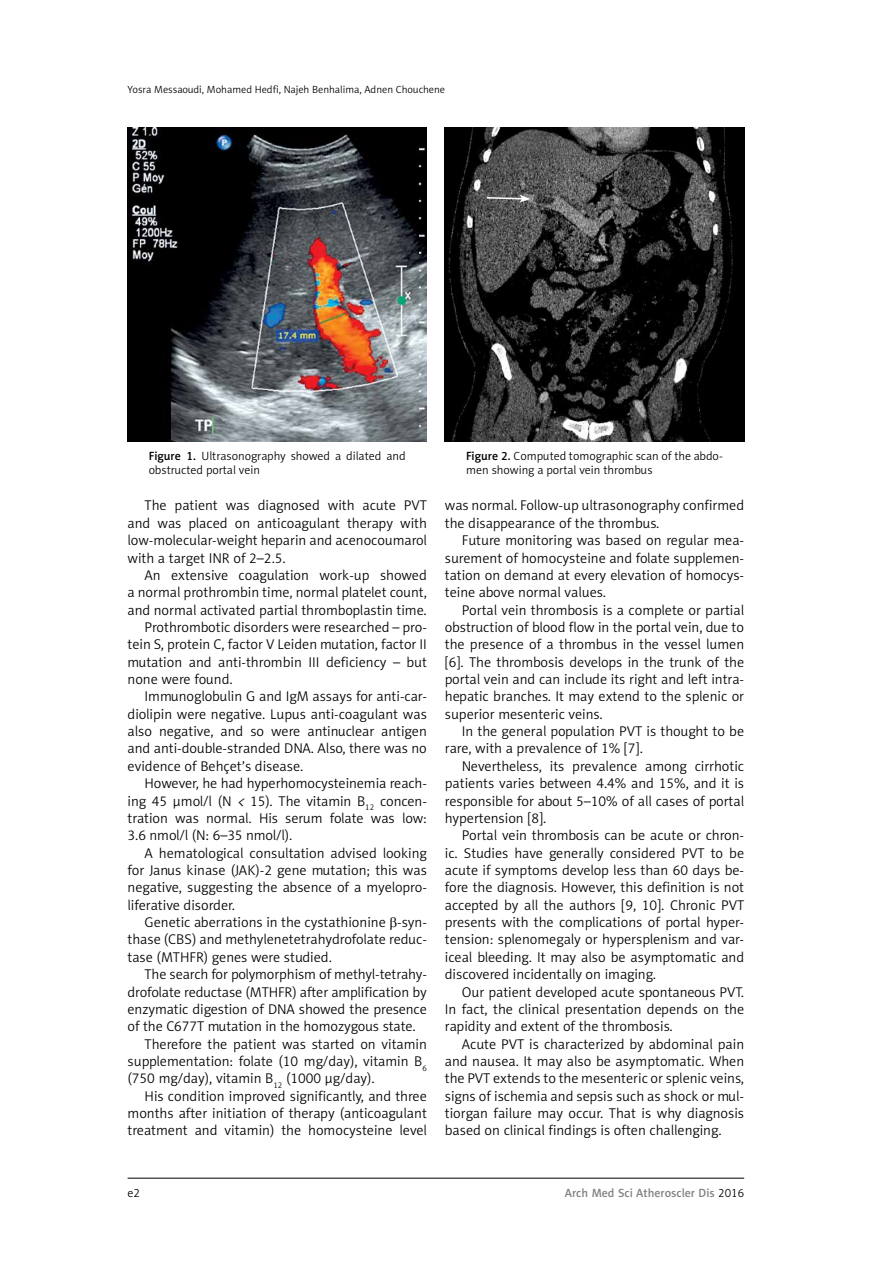
<style>
.page{position:relative;width:893px;height:1263px;background:#fff}
.page>*{position:absolute;margin:0;border:0;box-sizing:border-box;transform-origin:0 0}
.t1{font:14.25px/17.4px "Naomi Sans EFN Light";color:#000;text-align:justify}
.t2{font:12px/14.4px "Naomi Sans EFN Light";color:#000}
.t3{font:12px "Naomi Sans EFN Medium";color:#808285}
.t4{font:10.5px "Naomi Sans EFN Light";color:#000}
.s1{font-family:"Naomi Sans EFN Medium"}
.s2{font-style:italic}
.s3{font-family:"Naomi Sans EFN Light";color:#000}
</style>
<div class="page">
<hr style="left:128px;top:1178px;width:616px;height:1px;background:#000">
<img style="left:128px;top:128px;width:299px;height:313px">
<img style="left:445px;top:128px;width:299px;height:313px">
<svg style="left:485px;top:195px;width:45px;height:8px"></svg>
<p class="t4" style="left:128px;top:83px;width:319px">Yosra Messaoudi, Mohamed Hedfi, Najeh Benhalima, Adnen Chouchene</p>
<p class="t2" style="left:149px;top:448px;width:258px"><span class="s1">Figure 1.</span> Ultrasonography showed a dilated and obstructed portal vein</p>
<p class="t2" style="left:466px;top:448px;width:258px"><span class="s1">Figure 2.</span> Computed tomographic scan of the abdo&shy;men showing a portal vein thrombus</p>
<p class="t1" style="left:128px;top:497px;width:301px;text-indent:17px">The patient was diagnosed with acute PVT and was placed on anticoagulant therapy with low-molecular-weight heparin and acenocoumarol with a target INR of 2–2.5.</p>
<p class="t1" style="left:145px;top:566px;width:284px">An extensive coagulation work-up showed</p>
<p class="t1" style="left:128px;top:584px;width:301px">a normal prothrombin time, normal platelet count,</p>
<p class="t1" style="left:128px;top:601px;width:301px">and normal activated partial thromboplastin time.</p>
<p class="t1" style="left:145px;top:618px;width:284px">Prothrombotic disorders were researched – pro-</p>
<p class="t1" style="left:128px;top:636px;width:301px">tein S, protein C, factor V Leiden mutation, factor II</p>
<p class="t1" style="left:128px;top:653px;width:301px">mutation and anti-thrombin III deficiency – but</p>
<p class="t1" style="left:128px;top:670px;width:107px">none were found.</p>
<p class="t1" style="left:145px;top:688px;width:284px">Immunoglobulin G and IgM assays for anti-car-</p>
<p class="t1" style="left:128px;top:705px;width:301px">diolipin were negative. Lupus anti-coagulant was</p>
<p class="t1" style="left:128px;top:723px;width:301px">also negative, and so were antinuclear antigen</p>
<p class="t1" style="left:128px;top:740px;width:301px">and anti-double-stranded DNA. Also, there was no</p>
<p class="t1" style="left:128px;top:757px;width:177px">evidence of Behçet’s disease.</p>
<p class="t1" style="left:145px;top:775px;width:284px">However, he had hyperhomocysteinemia reach-</p>
<p class="t1" style="left:128px;top:792px;width:301px">ing 45 μmol/l (N <span class="s2">&lt;</span> 15). The vitamin B<sub>12</sub> concen-</p>
<p class="t1" style="left:128px;top:809px;width:301px">tration was normal. His serum folate was low:</p>
<p class="t1" style="left:128px;top:827px;width:166px">3.6 nmol/l (N: 6–35 nmol/l).</p>
<p class="t1" style="left:145px;top:844px;width:284px">A hematological consultation advised looking</p>
<p class="t1" style="left:128px;top:861px;width:301px">for Janus kinase (JAK)-2 gene mutation; this was</p>
<p class="t1" style="left:128px;top:879px;width:301px">negative, suggesting the absence of a myelopro-</p>
<p class="t1" style="left:128px;top:896px;width:109px">liferative disorder.</p>
<p class="t1" style="left:145px;top:913px;width:284px">Genetic aberrations in the cystathionine -syn-</p>
<p class="t1" style="left:128px;top:931px;width:301px">thase (CBS) and methylenetetrahydrofolate reduc-</p>
<p class="t1" style="left:128px;top:948px;width:206px">tase (MTHFR) genes were studied.</p>
<p class="t1" style="left:145px;top:966px;width:284px">The search for polymorphism of methyl-tetrahy-</p>
<p class="t1" style="left:128px;top:983px;width:301px">drofolate reductase (MTHFR) after amplification by</p>
<p class="t1" style="left:128px;top:1000px;width:301px">enzymatic digestion of DNA showed the presence</p>
<p class="t1" style="left:128px;top:1018px;width:290px">of the C677T mutation in the homozygous state.</p>
<p class="t1" style="left:145px;top:1035px;width:284px">Therefore the patient was started on vitamin</p>
<p class="t1" style="left:128px;top:1052px;width:301px">supplementation: folate (10 mg/day), vitamin B<sub>6</sub></p>
<p class="t1" style="left:128px;top:1070px;width:249px">(750 mg/day), vitamin B<sub>12</sub> (1000 μg/day).</p>
<p class="t1" style="left:145px;top:1087px;width:284px">His condition improved significantly, and three</p>
<p class="t1" style="left:128px;top:1104px;width:301px">months after initiation of therapy (anticoagulant</p>
<p class="t1" style="left:128px;top:1122px;width:301px">treatment and vitamin) the homocysteine level</p>
<p class="t1" style="left:445px;top:497px;width:301px">was normal. Follow-up ultrasonography confirmed the disappearance of the thrombus.</p>
<p class="t1" style="left:445px;top:532px;width:301px;text-indent:17px">Future monitoring was based on regular mea&shy;surement of homocysteine and folate supplemen&shy;tation on demand at every elevation of homocys&shy;teine above normal values.</p>
<p class="t1" style="left:445px;top:601px;width:301px;text-indent:17px">Portal vein thrombosis is a complete or partial obstruction of blood flow in the portal vein, due to the presence of a thrombus in the vessel lumen [6]. The thrombosis develops in the trunk of the portal vein and can include its right and left intra&shy;hepatic branches. It may extend to the splenic or superior mesenteric veins.</p>
<p class="t1" style="left:445px;top:723px;width:301px;text-indent:17px">In the general population PVT is thought to be rare, with a prevalence of 1% [7].</p>
<p class="t1" style="left:445px;top:757px;width:301px;text-indent:17px">Nevertheless, its prevalence among cirrhotic patients varies between 4.4% and 15%, and it is responsible for about 5–10% of all cases of portal hypertension [8].</p>
<p class="t1" style="left:445px;top:827px;width:301px;text-indent:17px">Portal vein thrombosis can be acute or chron&shy;ic. Studies have generally considered PVT to be acute if symptoms develop less than 60 days be&shy;fore the diagnosis. However, this definition is not accepted by all the authors [9, 10]. Chronic PVT presents with the complications of portal hyper&shy;tension: splenomegaly or hypersplenism and var&shy;iceal bleeding. It may also be asymptomatic and discovered incidentally on imaging.</p>
<p class="t1" style="left:445px;top:983px;width:301px;text-indent:17px">Our patient developed acute spontaneous PVT.<br>In fact, the clinical presentation depends on the rapidity and extent of the thrombosis.</p>
<p class="t1" style="left:445px;top:1035px;width:301px;text-indent:17px">Acute PVT is characterized by abdominal pain and nausea. It may also be asymptomatic. When the PVT extends to the mesenteric or splenic veins, signs of ischemia and sepsis such as shock or mul&shy;tiorgan failure may occur. That is why diagnosis based on clinical findings is often challenging.</p>
<p class="t2" style="left:128px;top:1186px;width:14px">e2</p>
<p class="t3" style="left:565px;top:1186px;width:181px">Arch Med Sci Atheroscler Dis <span class="s3">2016</span></p>
</div>
